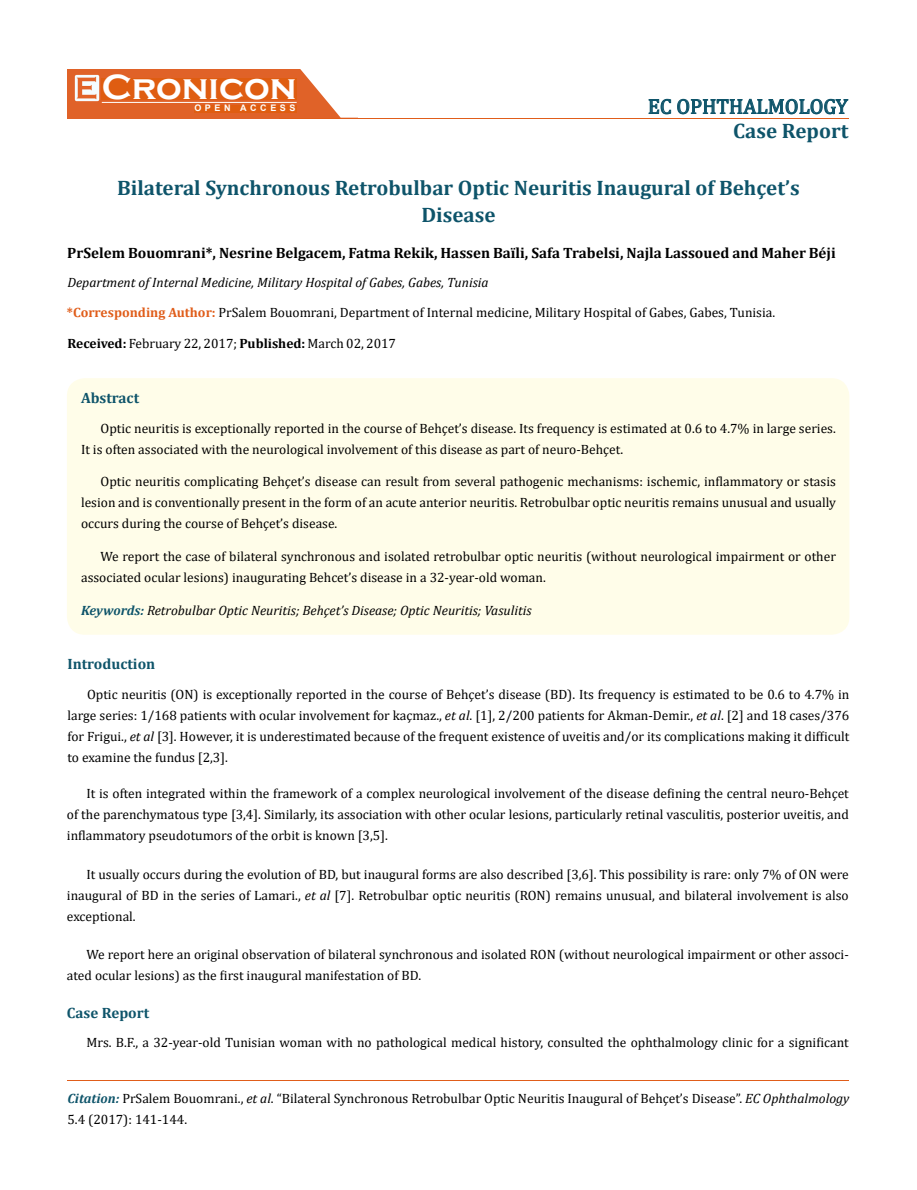
<style>
.page{position:relative;width:917px;height:1190px;background:#fff}
.page>*{position:absolute;margin:0;border:0;box-sizing:border-box;transform-origin:0 0}
.t1{font:700 36px "Copperplate Gothic";color:#fff}
.t2{font:700 21px/27px "Cambria";color:#0e546a;text-align:center}
.t3{font:21px "Cambria";color:#0e546a}
.t4{font:700 15px "Cambria";color:#000}
.t5{font:700 15px "Cambria";color:#0e546a}
.t6{font:13.5px/21px "Cambria";color:#000}
.t7{font:italic 13.5px "Cambria";color:#000}
.t8{font:700 9px "Arial";letter-spacing:.4em;color:#fff}
.s1{font-weight:700;color:#e05d1a}
.s2{font-weight:700}
.s3{font-weight:700;color:#0e546a}
.s4{font-style:italic}
.s5{font-weight:700;font-style:italic;color:#0e546a}
</style>
<div class="page">
<div style="left:67px;top:70px;width:290px;height:49px;background:#e06228"></div>
<svg style="left:300px;top:69px;width:58px;height:49px"></svg>
<img style="left:75px;top:75px;width:24px;height:26px">
<div style="left:102px;top:79px;width:195px;height:21px;background:#df5d11"></div>
<div style="left:194px;top:105px;width:103px;height:7px;background:#df5d11"></div>
<svg style="left:648px;top:99px;width:200px;height:15px"></svg>
<hr style="left:102px;top:102px;width:194px;height:1px;background:#fff">
<hr style="left:279px;top:118px;width:569px;height:1px;background:#e05d1a">
<hr style="left:67px;top:1080px;width:782px;height:1px;background:#e05d1a">
<div style="left:67px;top:378px;width:782px;height:256px;background:#fffde9;border-radius:18px"></div>
<h1 class="t1" style="left:102px;top:68px;width:196px">Cronicon</h1>
<p class="t8" style="left:194px;top:102px;width:103px">OPEN ACCESS</p>
<h2 class="t3" style="left:647px;top:94px;width:201px">EC OPHTHALMOLOGY</h2>
<h2 class="t2" style="left:733px;top:116px;width:117px">Case Report</h2>
<h2 class="t2" style="left:117px;top:173px;width:684px">Bilateral Synchronous Retrobulbar Optic Neuritis Inaugural of Behçet’s<br>Disease</h2>
<p class="t4" style="left:67px;top:242px;width:770px">PrSelem Bouomrani*, Nesrine Belgacem, Fatma Rekik, Hassen Baïli, Safa Trabelsi, Najla Lassoued and Maher Béji</p>
<p class="t7" style="left:67px;top:272px;width:423px">Department of Internal Medicine, Military Hospital of Gabes, Gabes, Tunisia</p>
<p class="t6" style="left:67px;top:301px;width:709px"><span class="s1">*Corresponding Author:</span> PrSalem Bouomrani, Department of Internal medicine, Military Hospital of Gabes, Gabes, Tunisia.</p>
<p class="t6" style="left:67px;top:333px;width:330px"><span class="s2">Received:</span> February 22, 2017; <span class="s2">Published:</span> March 02, 2017</p>
<p class="t5" style="left:81px;top:387px;width:60px">Abstract</p>
<p class="t6" style="left:81px;top:417px;width:756px;text-indent:19px">Optic neuritis is exceptionally reported in the course of Behçet’s disease. Its frequency is estimated at 0.6 to 4.7% in large series.<br>It is often associated with the neurological involvement of this disease as part of neuro-Behçet.</p>
<p class="t6" style="left:81px;top:471px;width:756px;text-align:justify;text-indent:19px">Optic neuritis complicating Behçet’s disease can result from several pathogenic mechanisms: ischemic, inflammatory or stasis lesion and is conventionally present in the form of an acute anterior neuritis. Retrobulbar optic neuritis remains unusual and usually occurs during the course of Behçet’s disease.</p>
<p class="t6" style="left:81px;top:546px;width:756px;text-indent:19px">We report the case of bilateral synchronous and isolated retrobulbar optic neuritis (without neurological impairment or other associated ocular lesions) inaugurating Behcet’s disease in a 32-year-old woman.</p>
<p class="t7" style="left:81px;top:600px;width:452px"><span class="s3">Keywords:</span> Retrobulbar Optic Neuritis; Behçet’s Disease; Optic Neuritis; Vasulitis</p>
<p class="t5" style="left:67px;top:653px;width:89px">Introduction</p>
<p class="t6" style="left:67px;top:683px;width:783px;text-align:justify;text-indent:19px">Optic neuritis (ON) is exceptionally reported in the course of Behçet’s disease (BD). Its frequency is estimated to be 0.6 to 4.7% in large series: 1/168 patients with ocular involvement for kaçmaz., <span class="s4">et al</span>. [1], 2/200 patients for Akman-Demir., <span class="s4">et al</span>. [2] and 18 cases/376 for Frigui., <span class="s4">et al</span> [3]. However, it is underestimated because of the frequent existence of uveitis and/or its complications making it difficult to examine the fundus [2,3].</p>
<p class="t6" style="left:67px;top:782px;width:783px;text-align:justify;text-indent:19px">It is often integrated within the framework of a complex neurological involvement of the disease defining the central neuro-Behçet of the parenchymatous type [3,4]. Similarly, its association with other ocular lesions, particularly retinal vasculitis, posterior uveitis, and inflammatory pseudotumors of the orbit is known [3,5].</p>
<p class="t6" style="left:67px;top:863px;width:783px;text-align:justify;text-indent:19px">It usually occurs during the evolution of BD, but inaugural forms are also described [3,6]. This possibility is rare: only 7% of ON were inaugural of BD in the series of Lamari., <span class="s4">et al</span> [7]. Retrobulbar optic neuritis (RON) remains unusual, and bilateral involvement is also exceptional.</p>
<p class="t6" style="left:67px;top:943px;width:783px;text-indent:19px">We report here an original observation of bilateral synchronous and isolated RON (without neurological impairment or other associ&shy;ated ocular lesions) as the first inaugural manifestation of BD.</p>
<p class="t5" style="left:67px;top:1002px;width:84px">Case Report</p>
<p class="t6" style="left:86px;top:1032px;width:763px">Mrs. B.F., a 32-year-old Tunisian woman with no pathological medical history, consulted the ophthalmology clinic for a significant</p>
<p class="t6" style="left:67px;top:1087px;width:783px"><span class="s5">Citation:</span> PrSalem Bouomrani., <span class="s4">et al</span>. “Bilateral Synchronous Retrobulbar Optic Neuritis Inaugural of Behçet’s Disease”. <span class="s4">EC Ophthalmology<br></span>5.4 (2017): 141-144.</p>
</div>
